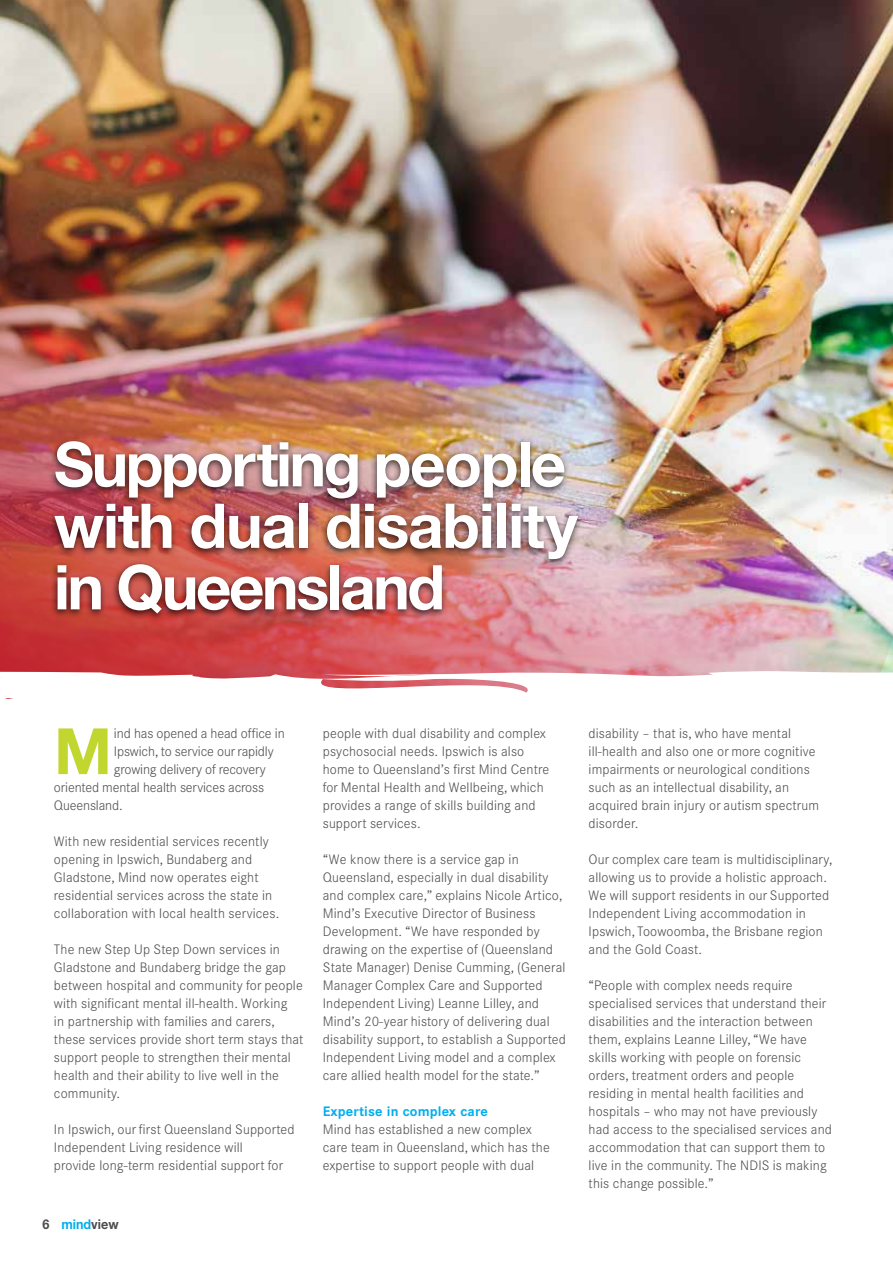
<style>
.page{position:relative;width:893px;height:1263px;background:#fff}
.page>*{position:absolute;margin:0;border:0;box-sizing:border-box;transform-origin:0 0}
.t1{font:700 63.9px "Helvetica Neue LT Std";color:#c1d72f}
.t2{font:700 61.8px/61.5px "Helvetica Neue LT Std";letter-spacing:-.02em;color:#fff}
.t3{font:300 13.5px/18px "Corporate SBQ";letter-spacing:.01em;color:#4d4d4f}
.t4{font:300 13.5px "Corporate SBQ";letter-spacing:-.01em;color:#4d4d4f}
.t5{font:700 13.5px "Corporate SBQ";letter-spacing:.01em;color:#00aeef}
.t6{font:700 13.5px "Helvetica Neue LT Std";color:#4d4d4f;scale:.93 1}
.s1{color:#00aeef}
</style>
<div class="page">
<img style="left:0;top:0;width:893px;height:671px">
<svg style="left:0;top:671px;width:893px;height:29px"></svg>
<div style="left:47px;top:436px;width:537px;height:186px;background:#000;opacity:.75"></div>
<h2 class="t2" style="left:54px;top:432px;width:525px">Supporting people with dual disability in Queensland</h2>
<h1 class="t1" style="left:54px;top:712px;width:59px">M</h1>
<p class="t4" style="left:114px;top:725px;width:172px">ind has opened a head office in</p>
<p class="t4" style="left:114px;top:743px;width:161px">Ipswich, to service our rapidly</p>
<p class="t4" style="left:114px;top:761px;width:153px">growing delivery of recovery</p>
<p class="t4" style="left:54px;top:779px;width:212px">oriented mental health services across</p>
<p class="t4" style="left:54px;top:797px;width:70px">Queensland.</p>
<p class="t3" style="left:54px;top:832px;width:227px">With new residential services recently opening in Ipswich, Bundaberg and Gladstone, Mind now operates eight residential services across the state in collaboration with local health services.</p>
<p class="t3" style="left:54px;top:940px;width:251px">The new Step Up Step Down services in Gladstone and Bundaberg bridge the gap between hospital and community for people with significant mental ill-health. Working<br>in partnership with families and carers, these services provide short term stays that support people to strengthen their mental health and their ability to live well in the community.</p>
<p class="t3" style="left:54px;top:1120px;width:242px">In Ipswich, our first Queensland Supported<br>Independent Living residence will<br>provide long-term residential support for</p>
<p class="t6" style="left:43px;top:1216px;width:83px">6 <span class="s1">mind</span>view</p>
<p class="t3" style="left:323px;top:724px;width:228px">people with dual disability and complex psychosocial needs. Ipswich is also home to Queensland’s first Mind Centre for Mental Health and Wellbeing, which provides a range of skills building and support services.</p>
<p class="t3" style="left:323px;top:850px;width:244px">“We know there is a service gap in Queensland, especially in dual disability and complex care,” explains Nicole Artico, Mind’s Executive Director of Business Development. “We have responded by drawing on the expertise of (Queensland State Manager) Denise Cumming, (General Manager Complex Care and Supported Independent Living) Leanne Lilley, and Mind’s 20-year history of delivering dual disability support, to establish a Supported Independent Living model and a complex care allied health model for the state.”</p>
<p class="t5" style="left:323px;top:1103px;width:167px">Expertise in complex care</p>
<p class="t3" style="left:323px;top:1120px;width:229px">Mind has established a new complex care team in Queensland, which has the expertise to support people with dual</p>
<p class="t3" style="left:589px;top:724px;width:232px">disability – that is, who have mental ill-health and also one or more cognitive impairments or neurological conditions such as an intellectual disability, an acquired brain injury or autism spectrum disorder.</p>
<p class="t3" style="left:589px;top:850px;width:245px">Our complex care team is multidisciplinary, allowing us to provide a holistic approach.<br>We will support residents in our Supported Independent Living accommodation in Ipswich, Toowoomba, the Brisbane region and the Gold Coast.</p>
<p class="t3" style="left:589px;top:976px;width:245px">“People with complex needs require specialised services that understand their disabilities and the interaction between them, explains Leanne Lilley, “We have skills working with people on forensic orders, treatment orders and people residing in mental health facilities and hospitals – who may not have previously had access to the specialised services and accommodation that can support them to live in the community. The NDIS is making this change possible.”</p>
</div>
